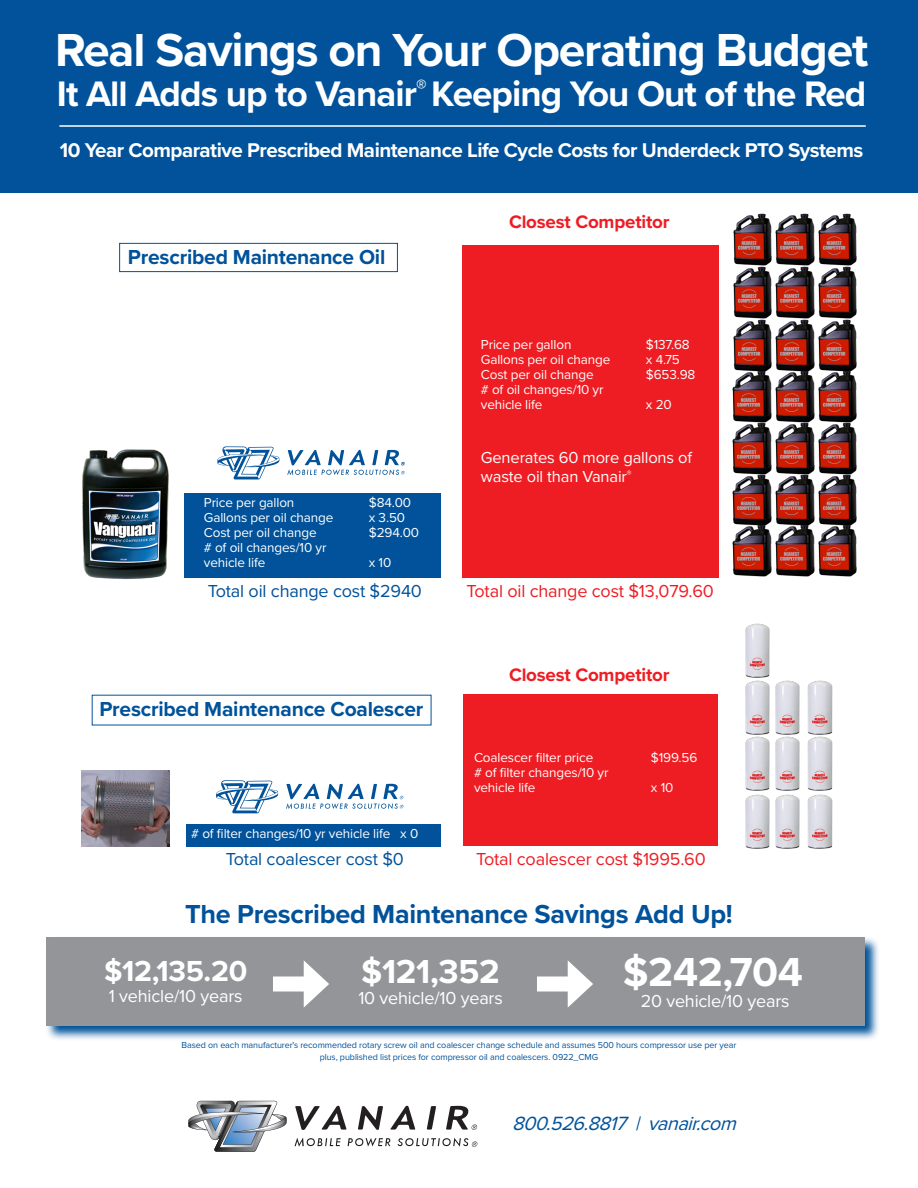
<style>
.page{position:relative;width:918px;height:1188px;background:#fff}
.page>*{position:absolute;margin:0;border:0;box-sizing:border-box;transform-origin:0 0}
.t1{font:700 48px "Proxima Nova";letter-spacing:-.025em;color:#fff}
.t2{font:700 42px "Proxima Nova";letter-spacing:-.01em;color:#fff}
.t3{font:700 36.75px "Proxima Nova";letter-spacing:-.025em;color:#fff}
.t4{font:700 34.5px "Proxima Nova";letter-spacing:-.01em;color:#fff}
.t5{font:700 30px "Proxima Nova";letter-spacing:-.01em;color:#fff}
.t6{font:700 27px "Proxima Nova";letter-spacing:-.01em;color:#01529a}
.t7{font:700 21px "Proxima Nova";letter-spacing:-.01em;color:#01529a}
.t8{font:700 20.7px "Proxima Nova";letter-spacing:-.025em;color:#fff}
.t9{font:italic 19.8px "Proxima Nova";color:#01529a}
.t10{font:700 18.75px "Proxima Nova";letter-spacing:-.01em;color:#ee1d23}
.t11{font:18px "Proxima Nova";letter-spacing:-.01em;color:#ee1d23}
.t12{font:18px "Proxima Nova";letter-spacing:-.01em;color:#fff}
.t13{font:18px "Proxima Nova";letter-spacing:-.01em;color:#01529a}
.t14{font:16.5px/19.5px "Proxima Nova";letter-spacing:-.01em;color:#fff}
.t15{font:13.5px "Proxima Nova";letter-spacing:-.01em;color:#fff}
.t16{font:9px "Proxima Nova";letter-spacing:-.01em;color:#01529a}
</style>
<div class="page">
<div style="left:0;top:0;width:918px;height:193px;background:#01529a"></div>
<div style="left:185px;top:493px;width:256px;height:85px;background:#01529a"></div>
<div style="left:462px;top:245px;width:257px;height:333px;background:#ee1d23"></div>
<svg style="left:217px;top:446px;width:63px;height:33px"></svg>
<div style="left:186px;top:824px;width:255px;height:22px;background:#01529a"></div>
<div style="left:463px;top:694px;width:254px;height:152px;background:#ee1d23"></div>
<svg style="left:216px;top:780px;width:62px;height:33px"></svg>
<img style="left:745px;top:796px;width:25px;height:53px">
<img style="left:745px;top:682px;width:25px;height:53px">
<img style="left:745px;top:736px;width:25px;height:60px">
<img style="left:745px;top:623px;width:25px;height:59px">
<img style="left:775px;top:796px;width:58px;height:53px">
<img style="left:775px;top:680px;width:58px;height:55px">
<img style="left:775px;top:736px;width:58px;height:60px">
<img style="left:82px;top:449px;width:87px;height:131px">
<img style="left:81px;top:770px;width:88px;height:77px">
<svg style="left:46px;top:937px;width:833px;height:102px;background:#77a0c4"></svg>
<div style="left:46px;top:938px;width:819px;height:88px;background:#939598"></div>
<div style="left:273px;top:976px;width:41px;height:16px;background:#fff"></div>
<svg style="left:304px;top:961px;width:25px;height:46px"></svg>
<div style="left:537px;top:976px;width:41px;height:16px;background:#fff"></div>
<svg style="left:568px;top:961px;width:25px;height:46px"></svg>
<div style="left:119px;top:243px;width:279px;height:29px;border:1px solid #01529a"></div>
<svg style="left:301px;top:1106px;width:46px;height:24px"></svg>
<svg style="left:358px;top:1106px;width:25px;height:24px"></svg>
<svg style="left:390px;top:1106px;width:25px;height:24px"></svg>
<img style="left:300px;top:1106px;width:1px;height:21px">
<img style="left:295px;top:1106px;width:5px;height:18px">
<svg style="left:188px;top:1101px;width:99px;height:51px"></svg>
<svg style="left:295px;top:1137px;width:46px;height:10px"></svg>
<svg style="left:348px;top:1138px;width:42px;height:9px"></svg>
<svg style="left:427px;top:1106px;width:9px;height:24px"></svg>
<svg style="left:446px;top:1106px;width:31px;height:24px"></svg>
<svg style="left:398px;top:1138px;width:80px;height:9px"></svg>
<hr style="left:59px;top:125px;width:807px;height:2px;background:#fff">
<img style="left:732px;top:528px;width:125px;height:49px">
<img style="left:732px;top:477px;width:125px;height:51px">
<img style="left:732px;top:425px;width:125px;height:52px">
<img style="left:732px;top:373px;width:125px;height:52px">
<img style="left:733px;top:321px;width:124px;height:52px">
<img style="left:733px;top:268px;width:124px;height:53px">
<img style="left:733px;top:213px;width:124px;height:55px">
<svg style="left:287px;top:450px;width:118px;height:25px"></svg>
<svg style="left:286px;top:784px;width:118px;height:25px"></svg>
<p class="t1" style="left:55px;top:14px;width:815px">Real Savings on Your Operating Budget</p>
<p class="t3" style="left:57px;top:66px;width:811px">It All Adds up to Vanair<sup>®</sup> Keeping You Out of the Red</p>
<p class="t8" style="left:60px;top:135px;width:805px">10 Year Comparative Prescribed Maintenance Life Cycle Costs for Underdeck PTO Systems</p>
<p class="t7" style="left:128px;top:241px;width:259px">Prescribed Maintenance Oil</p>
<p class="t15" style="left:204px;top:493px;width:92px">Price per gallon</p>
<p class="t15" style="left:369px;top:493px;width:44px">$84.00</p>
<p class="t15" style="left:204px;top:508px;width:131px">Gallons per oil change</p>
<p class="t15" style="left:369px;top:508px;width:38px">x 3.50</p>
<p class="t15" style="left:204px;top:523px;width:114px">Cost per oil change</p>
<p class="t15" style="left:369px;top:523px;width:52px">$294.00</p>
<p class="t15" style="left:204px;top:538px;width:124px"># of oil changes/10 yr</p>
<p class="t15" style="left:204px;top:553px;width:63px">vehicle life</p>
<p class="t15" style="left:369px;top:553px;width:24px">x 10</p>
<p class="t10" style="left:509px;top:208px;width:162px">Closest Competitor</p>
<p class="t15" style="left:481px;top:334px;width:92px">Price per gallon</p>
<p class="t15" style="left:646px;top:334px;width:45px">$137.68</p>
<p class="t15" style="left:481px;top:349px;width:131px">Gallons per oil change</p>
<p class="t15" style="left:646px;top:349px;width:36px">x 4.75</p>
<p class="t15" style="left:481px;top:364px;width:114px">Cost per oil change</p>
<p class="t15" style="left:646px;top:364px;width:51px">$653.98</p>
<p class="t15" style="left:481px;top:379px;width:124px"># of oil changes/10 yr</p>
<p class="t15" style="left:481px;top:394px;width:63px">vehicle life</p>
<p class="t15" style="left:646px;top:394px;width:27px">x 20</p>
<p class="t14" style="left:481px;top:447px;width:213px">Generates 60 more gallons of waste oil than Vanair<sup>®</sup></p>
<p class="t13" style="left:208px;top:577px;width:216px">Total oil change cost $2940</p>
<p class="t11" style="left:467px;top:577px;width:249px">Total oil change cost $13,079.60</p>
<p class="t7" style="left:99px;top:694px;width:325px">Prescribed Maintenance Coalescer</p>
<p class="t15" style="left:191px;top:824px;width:229px"># of filter changes/10 yr vehicle life x 0</p>
<p class="t10" style="left:509px;top:661px;width:162px">Closest Competitor</p>
<p class="t15" style="left:474px;top:748px;width:121px">Coalescer filter price</p>
<p class="t15" style="left:651px;top:748px;width:48px">$199.56</p>
<p class="t15" style="left:474px;top:763px;width:136px"># of filter changes/10 yr</p>
<p class="t15" style="left:474px;top:778px;width:63px">vehicle life</p>
<p class="t15" style="left:651px;top:778px;width:24px">x 10</p>
<p class="t13" style="left:226px;top:846px;width:180px">Total coalescer cost $0</p>
<p class="t11" style="left:476px;top:846px;width:231px">Total coalescer cost $1995.60</p>
<p class="t6" style="left:185px;top:894px;width:549px">The Prescribed Maintenance Savings Add Up!</p>
<p class="t5" style="left:104px;top:948px;width:145px">$12,135.20</p>
<p class="t12" style="left:109px;top:982px;width:135px">1 vehicle/10 years</p>
<p class="t4" style="left:361px;top:946px;width:140px">$121,352</p>
<p class="t12" style="left:358px;top:984px;width:146px">10 vehicle/10 years</p>
<p class="t2" style="left:623px;top:940px;width:182px">$242,704</p>
<p class="t12" style="left:641px;top:987px;width:150px">20 vehicle/10 years</p>
<p class="t16" style="left:182px;top:1038px;width:556px">Based on each manufacturer's recommended rotary screw oil and coalescer change schedule and assumes 500 hours compressor use per year</p>
<p class="t16" style="left:320px;top:1050px;width:280px">plus, published list prices for compressor oil and coalescers. 0922_CMG</p>
<p class="t9" style="left:512px;top:1109px;width:233px">800.526.8817 | vanair.com</p>
</div>
